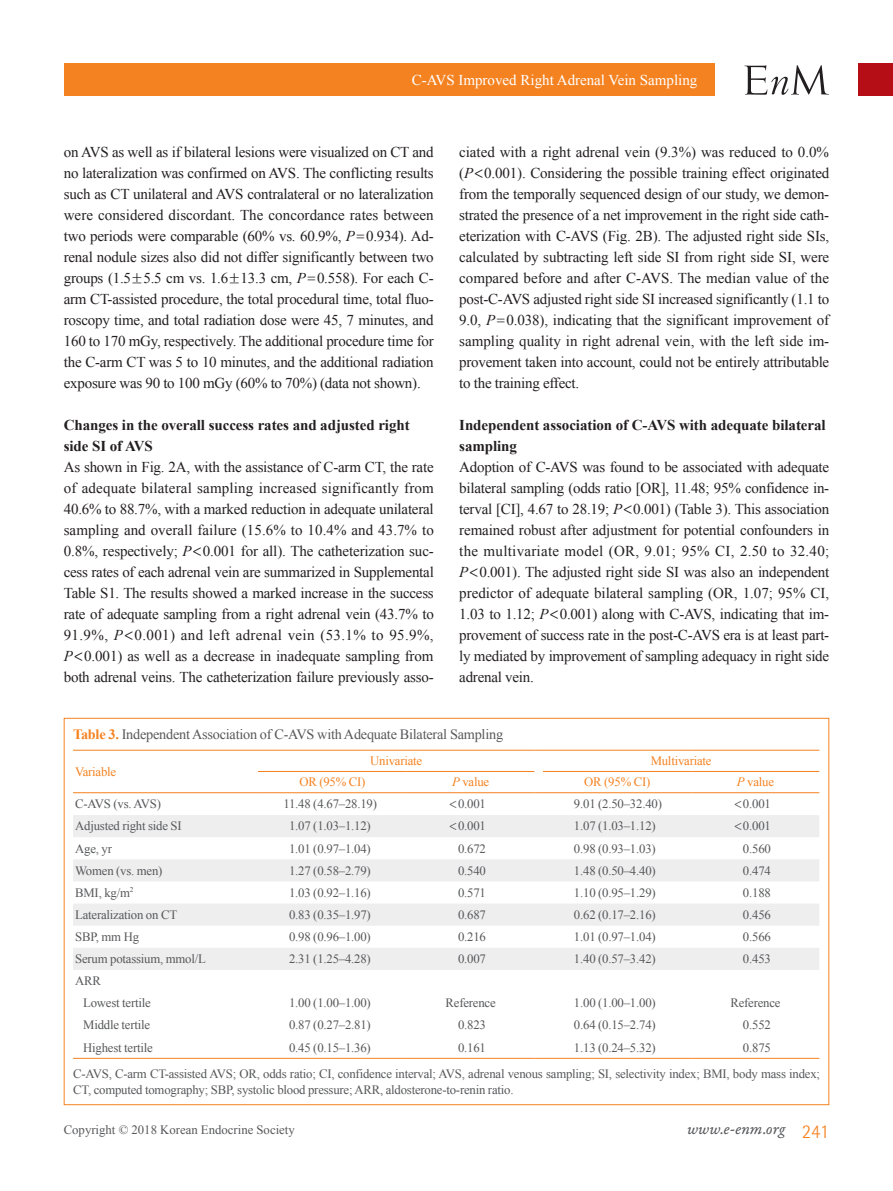
<style>
.page{position:relative;width:893px;height:1191px;background:#fff}
.page>*{position:absolute;margin:0;border:0;box-sizing:border-box;transform-origin:0 0}
.t1{font:16.5px "Garamond Premr Pro It Capt";color:#57585a}
.본문_0{font:15px/21px "Times New Roman";letter-spacing:-.015em;color:#231f20;text-align:justify}
.소제목2{font:700 15px/21px "Times New Roman";letter-spacing:-.005em;color:#231f20}
.t2{font:15px "Times New Roman";color:#fff}
.표그림제목{font:14.25px "Times New Roman";letter-spacing:-.015em;color:#57585a}
.표본문{font:12.75px/15.9px "Times New Roman";letter-spacing:-.015em;color:#57585a}
.표머리글{font:12.75px "Times New Roman";letter-spacing:-.015em;color:#f58220}
.s1{font-style:italic}
.s2{font-family:"Dotum"}
.s3{font-weight:700;color:#f58220}
.s4{font-family:"Rotis Semi Sans Std";font-weight:300;font-size:19.5px;color:#f58220}
</style>
<div class="page">
<div style="left:859px;top:64px;width:34px;height:32px;background:#b50e16"></div>
<div style="left:64px;top:64px;width:650px;height:32px;background:#f58220"></div>
<svg style="left:744px;top:65px;width:85px;height:30px"></svg>
<svg style="left:73px;top:815px;width:746px;height:155px;fill:#eeeeef"></svg>
<hr style="left:258px;top:792px;width:149px;height:1px;background:#f58220">
<hr style="left:407px;top:792px;width:127px;height:1px;background:#f58220">
<hr style="left:543px;top:792px;width:149px;height:1px;background:#f58220">
<hr style="left:692px;top:792px;width:127px;height:1px;background:#f58220">
<hr style="left:73px;top:1058px;width:185px;height:1px;background:#f58220">
<hr style="left:258px;top:1058px;width:149px;height:1px;background:#f58220">
<hr style="left:407px;top:1058px;width:127px;height:1px;background:#f58220">
<hr style="left:543px;top:1058px;width:149px;height:1px;background:#f58220">
<hr style="left:692px;top:1058px;width:127px;height:1px;background:#f58220">
<hr style="left:73px;top:750px;width:185px;height:1px;background:#f58220">
<hr style="left:73px;top:792px;width:185px;height:1px;background:#f58220">
<hr style="left:258px;top:750px;width:149px;height:1px;background:#f58220">
<hr style="left:407px;top:750px;width:127px;height:1px;background:#f58220">
<hr style="left:258px;top:771px;width:149px;height:1px;background:#f58220">
<hr style="left:407px;top:771px;width:127px;height:1px;background:#f58220">
<hr style="left:543px;top:750px;width:149px;height:1px;background:#f58220">
<hr style="left:692px;top:750px;width:127px;height:1px;background:#f58220">
<hr style="left:543px;top:771px;width:149px;height:1px;background:#f58220">
<hr style="left:692px;top:771px;width:127px;height:1px;background:#f58220">
<p class="t2" style="left:412px;top:70px;width:287px">C-AVS Improved Right Adrenal Vein Sampling</p>
<p class="본문_0" style="left:64px;top:141px;width:372px">on AVS as well as if bilateral lesions were visualized on CT and no lateralization was confirmed on AVS. The conflicting results such as CT unilateral and AVS contralateral or no lateralization were considered discordant. The concordance rates between two periods were comparable (60% vs. 60.9%, <span class="s1">P</span><span class="s2">=</span>0.934). Ad&shy;renal nodule sizes also did not differ significantly between two groups (1.5<span class="s2">±</span>5.5 cm vs. 1.6<span class="s2">±</span>13.3 cm, <span class="s1">P</span><span class="s2">=</span>0.558). For each C&shy;arm CT-assisted procedure, the total procedural time, total fluo&shy;roscopy time, and total radiation dose were 45, 7 minutes, and 160 to 170 mGy, respectively. The additional procedure time for the C-arm CT was 5 to 10 minutes, and the additional radiation exposure was 90 to 100 mGy (60% to 70%) (data not shown).</p>
<p class="소제목2" style="left:64px;top:414px;width:347px">Changes in the overall success rates and adjusted right side SI of AVS</p>
<p class="본문_0" style="left:64px;top:456px;width:372px">As shown in Fig. 2A, with the assistance of C-arm CT, the rate of adequate bilateral sampling increased significantly from 40.6% to 88.7%, with a marked reduction in adequate unilateral sampling and overall failure (15.6% to 10.4% and 43.7% to 0.8%, respectively; <span class="s1">P</span><span class="s2">&lt;</span>0.001 for all). The catheterization suc&shy;cess rates of each adrenal vein are summarized in Supplemental Table S1. The results showed a marked increase in the success rate of adequate sampling from a right adrenal vein (43.7% to 91.9%, <span class="s1">P</span><span class="s2">&lt;</span>0.001) and left adrenal vein (53.1% to 95.9%, <span class="s1">P</span><span class="s2">&lt;</span>0.001) as well as a decrease in inadequate sampling from both adrenal veins. The catheterization failure previously asso-</p>
<p class="본문_0" style="left:459px;top:141px;width:372px">ciated with a right adrenal vein (9.3%) was reduced to 0.0% (<span class="s1">P</span><span class="s2">&lt;</span>0.001). Considering the possible training effect originated from the temporally sequenced design of our study, we demon&shy;strated the presence of a net improvement in the right side cath&shy;eterization with C-AVS (Fig. 2B). The adjusted right side SIs, calculated by subtracting left side SI from right side SI, were compared before and after C-AVS. The median value of the post-C-AVS adjusted right side SI increased significantly (1.1 to 9.0, <span class="s1">P</span><span class="s2">=</span>0.038), indicating that the significant improvement of sampling quality in right adrenal vein, with the left side im&shy;provement taken into account, could not be entirely attributable to the training effect.</p>
<p class="소제목2" style="left:459px;top:414px;width:368px">Independent association of C-AVS with adequate bilateral sampling</p>
<p class="본문_0" style="left:459px;top:456px;width:372px">Adoption of C-AVS was found to be associated with adequate bilateral sampling (odds ratio [OR], 11.48; 95% confidence in&shy;terval [CI], 4.67 to 28.19; <span class="s1">P</span><span class="s2">&lt;</span>0.001) (Table 3). This association remained robust after adjustment for potential confounders in the multivariate model (OR, 9.01; 95% CI, 2.50 to 32.40; <span class="s1">P</span><span class="s2">&lt;</span>0.001). The adjusted right side SI was also an independent predictor of adequate bilateral sampling (OR, 1.07; 95% CI, 1.03 to 1.12; <span class="s1">P</span><span class="s2">&lt;</span>0.001) along with C-AVS, indicating that im&shy;provement of success rate in the post-C-AVS era is at least part&shy;ly mediated by improvement of sampling adequacy in right side adrenal vein.</p>
<p class="표그림제목" style="left:73px;top:724px;width:432px"><span class="s3">Table 3.</span> Independent Association of C-AVS with Adequate Bilateral Sampling</p>
<p class="표머리글" style="left:75px;top:763px;width:43px">Variable</p>
<p class="표머리글" style="left:370px;top:752px;width:54px">Univariate</p>
<p class="표머리글" style="left:651px;top:752px;width:62px">Multivariate</p>
<p class="표머리글" style="left:299px;top:773px;width:68px">OR (95% CI)</p>
<p class="표머리글" style="left:452px;top:773px;width:39px"><span class="s1">P</span> value</p>
<p class="표머리글" style="left:584px;top:773px;width:68px">OR (95% CI)</p>
<p class="표머리글" style="left:737px;top:773px;width:39px"><span class="s1">P</span> value</p>
<p class="표본문" style="left:75px;top:796px;width:87px">C-AVS (vs. AVS)</p>
<p class="표본문" style="left:283px;top:796px;width:95px">11.48 (4.67–28.19)</p>
<p class="표본문" style="left:449px;top:796px;width:38px"><span class="s2">&lt;</span>0.001</p>
<p class="표본문" style="left:574px;top:796px;width:89px">9.01 (2.50–32.40)</p>
<p class="표본문" style="left:734px;top:796px;width:38px"><span class="s2">&lt;</span>0.001</p>
<p class="표본문" style="left:75px;top:818px;width:108px">Adjusted right side SI</p>
<p class="표본문" style="left:289px;top:818px;width:83px">1.07 (1.03–1.12)</p>
<p class="표본문" style="left:449px;top:818px;width:38px"><span class="s2">&lt;</span>0.001</p>
<p class="표본문" style="left:574px;top:818px;width:83px">1.07 (1.03–1.12)</p>
<p class="표본문" style="left:734px;top:818px;width:38px"><span class="s2">&lt;</span>0.001</p>
<p class="표본문" style="left:75px;top:840px;width:38px">Age, yr</p>
<p class="표본문" style="left:289px;top:840px;width:83px">1.01 (0.97–1.04)</p>
<p class="표본문" style="left:458px;top:840px;width:29px">0.672</p>
<p class="표본문" style="left:574px;top:840px;width:83px">0.98 (0.93–1.03)</p>
<p class="표본문" style="left:743px;top:840px;width:29px">0.560</p>
<p class="표본문" style="left:75px;top:862px;width:89px">Women (vs. men)</p>
<p class="표본문" style="left:289px;top:862px;width:83px">1.27 (0.58–2.79)</p>
<p class="표본문" style="left:458px;top:862px;width:29px">0.540</p>
<p class="표본문" style="left:574px;top:862px;width:83px">1.48 (0.50–4.40)</p>
<p class="표본문" style="left:743px;top:862px;width:29px">0.474</p>
<p class="표본문" style="left:75px;top:884px;width:60px">BMI, kg/m<sup>2</sup></p>
<p class="표본문" style="left:289px;top:884px;width:83px">1.03 (0.92–1.16)</p>
<p class="표본문" style="left:458px;top:884px;width:29px">0.571</p>
<p class="표본문" style="left:574px;top:884px;width:83px">1.10 (0.95–1.29)</p>
<p class="표본문" style="left:743px;top:884px;width:29px">0.188</p>
<p class="표본문" style="left:75px;top:906px;width:103px">Lateralization on CT</p>
<p class="표본문" style="left:289px;top:906px;width:83px">0.83 (0.35–1.97)</p>
<p class="표본문" style="left:458px;top:906px;width:29px">0.687</p>
<p class="표본문" style="left:574px;top:906px;width:83px">0.62 (0.17–2.16)</p>
<p class="표본문" style="left:743px;top:906px;width:29px">0.456</p>
<p class="표본문" style="left:75px;top:928px;width:65px">SBP, mm Hg</p>
<p class="표본문" style="left:289px;top:928px;width:83px">0.98 (0.96–1.00)</p>
<p class="표본문" style="left:458px;top:928px;width:29px">0.216</p>
<p class="표본문" style="left:574px;top:928px;width:83px">1.01 (0.97–1.04)</p>
<p class="표본문" style="left:743px;top:928px;width:29px">0.566</p>
<p class="표본문" style="left:75px;top:950px;width:132px">Serum potassium, mmol/L</p>
<p class="표본문" style="left:289px;top:950px;width:83px">2.31 (1.25–4.28)</p>
<p class="표본문" style="left:458px;top:950px;width:29px">0.007</p>
<p class="표본문" style="left:574px;top:950px;width:83px">1.40 (0.57–3.42)</p>
<p class="표본문" style="left:743px;top:950px;width:29px">0.453</p>
<p class="표본문" style="left:75px;top:972px;width:27px">ARR</p>
<p class="표본문" style="left:83px;top:995px;width:69px">Lowest tertile</p>
<p class="표본문" style="left:289px;top:995px;width:83px">1.00 (1.00–1.00)</p>
<p class="표본문" style="left:446px;top:995px;width:52px">Reference</p>
<p class="표본문" style="left:574px;top:995px;width:83px">1.00 (1.00–1.00)</p>
<p class="표본문" style="left:730px;top:995px;width:52px">Reference</p>
<p class="표본문" style="left:83px;top:1017px;width:68px">Middle tertile</p>
<p class="표본문" style="left:289px;top:1017px;width:83px">0.87 (0.27–2.81)</p>
<p class="표본문" style="left:458px;top:1017px;width:29px">0.823</p>
<p class="표본문" style="left:574px;top:1017px;width:83px">0.64 (0.15–2.74)</p>
<p class="표본문" style="left:743px;top:1017px;width:29px">0.552</p>
<p class="표본문" style="left:83px;top:1039px;width:71px">Highest tertile</p>
<p class="표본문" style="left:289px;top:1039px;width:83px">0.45 (0.15–1.36)</p>
<p class="표본문" style="left:458px;top:1039px;width:29px">0.161</p>
<p class="표본문" style="left:574px;top:1039px;width:83px">1.13 (0.24–5.32)</p>
<p class="표본문" style="left:743px;top:1039px;width:29px">0.875</p>
<p class="표본문" style="left:73px;top:1065px;width:748px">C-AVS, C-arm CT-assisted AVS; OR, odds ratio; CI, confidence interval; AVS, adrenal venous sampling; SI, selectivity index; BMI, body mass index;<br>CT, computed tomography; SBP, systolic blood pressure; ARR, aldosterone-to-renin ratio.</p>
<p class="표본문" style="left:64px;top:1121px;width:233px">Copyright © 2018 Korean Endocrine Society</p>
<p class="t1" style="left:687px;top:1118px;width:144px">www.e-enm.org <span class="s4">241</span></p>
</div>
